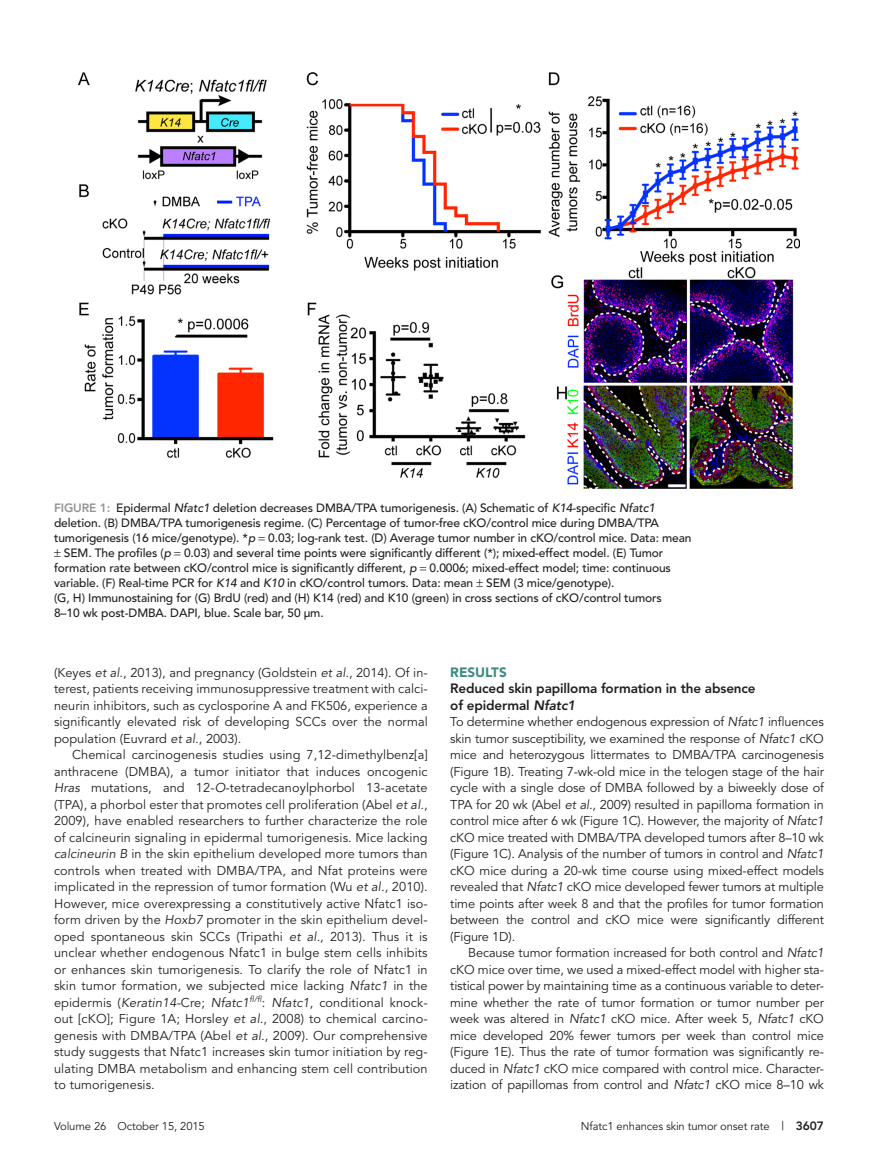
<style>
.page{position:relative;width:878px;height:1175px;background:#fff}
.page>*{position:absolute;margin:0;border:0;box-sizing:border-box;transform-origin:0 0}
.H2afterH1{font:800 13.5px/16.5px "Avenir";letter-spacing:-.01em;color:#231f20}
.t1{font:900 13.5px "Avenir";color:#3e8c83}
.Para{font:12.75px/16.5px "Avenir";letter-spacing:.005em;color:#231f20;text-align:justify}
.ParaFL{font:12.75px/16.5px "Avenir";letter-spacing:-.01em;color:#231f20;text-align:justify}
.FigCaption_35_5p{font:500 12px "Avenir";letter-spacing:-.01em;color:#231f20}
.ParaFL-2{font:11.25px "Avenir";letter-spacing:-.01em;color:#231f20}
.s1{font-weight:800;color:#939598}
.s2{font-style:italic}
.s3{font-size:12px}
.s4{font-weight:800;font-size:12px}
</style>
<div class="page">
<img style="left:79px;top:72px;width:720px;height:416px">
<p class="FigCaption_35_5p" style="left:54px;top:501px;width:602px"><span class="s1">FIGURE 1:</span> Epidermal <span class="s2">Nfatc1</span> deletion decreases DMBA/TPA tumorigenesis. (A) Schematic of <span class="s2">K14</span>-specific <span class="s2">Nfatc1</span></p>
<p class="FigCaption_35_5p" style="left:54px;top:516px;width:606px">deletion. (B) DMBA/TPA tumorigenesis regime. (C) Percentage of tumor-free cKO/control mice during DMBA/TPA</p>
<p class="FigCaption_35_5p" style="left:54px;top:531px;width:639px">tumorigenesis (16 mice/genotype). *<span class="s2">p</span> 0.03; log-rank test. (D) Average tumor number in cKO/control mice. Data: mean</p>
<p class="FigCaption_35_5p" style="left:64px;top:546px;width:601px">SEM. The profiles (<span class="s2">p</span> 0.03) and several time points were significantly different (*); mixed-effect model. (E) Tumor</p>
<p class="FigCaption_35_5p" style="left:54px;top:561px;width:618px">formation rate between cKO/control mice is significantly different, <span class="s2">p</span> 0.0006; mixed-effect model; time: continuous</p>
<p class="FigCaption_35_5p" style="left:54px;top:576px;width:562px">variable. (F) Real-time PCR for <span class="s2">K14</span> and <span class="s2">K10</span> in cKO/control tumors. Data: mean SEM (3 mice/genotype).</p>
<p class="FigCaption_35_5p" style="left:54px;top:591px;width:609px">(G, H) Immunostaining for (G) BrdU (red) and (H) K14 (red) and K10 (green) in cross sections of cKO/control tumors</p>
<p class="FigCaption_35_5p" style="left:54px;top:606px;width:271px">8–10 wk post-DMBA. DAPI, blue. Scale bar, 50 μm.</p>
<p class="Para" style="left:54px;top:664px;width:375px">(Keyes <span class="s2">et al.</span>, 2013), and pregnancy (Goldstein <span class="s2">et al.</span>, 2014). Of in&shy;terest, patients receiving immunosuppressive treatment with calci&shy;neurin inhibitors, such as cyclosporine A and FK506, experience a significantly elevated risk of developing SCCs over the normal population (Euvrard <span class="s2">et al.</span>, 2003).</p>
<p class="Para" style="left:54px;top:746px;width:375px;text-indent:18px">Chemical carcinogenesis studies using 7,12-dimethylbenz[a] anthracene (DMBA), a tumor initiator that induces oncogenic <span class="s2">Hras</span> mutations, and 12-<span class="s2">O</span>-tetradecanoylphorbol 13-acetate (TPA), a phorbol ester that promotes cell proliferation (Abel <span class="s2">et al.</span>, 2009), have enabled researchers to further characterize the role of calcineurin signaling in epidermal tumorigenesis. Mice lacking <span class="s2">calcineurin B</span> in the skin epithelium developed more tumors than controls when treated with DMBA/TPA, and Nfat proteins were implicated in the repression of tumor formation (Wu <span class="s2">et al.</span>, 2010).<br>However, mice overexpressing a constitutively active Nfatc1 iso&shy;form driven by the <span class="s2">Hoxb7</span> promoter in the skin epithelium devel&shy;oped spontaneous skin SCCs (Tripathi <span class="s2">et al.</span>, 2013). Thus it is unclear whether endogenous Nfatc1 in bulge stem cells inhibits or enhances skin tumorigenesis. To clarify the role of Nfatc1 in skin tumor formation, we subjected mice lacking <span class="s2">Nfatc1</span> in the epidermis (<span class="s2">Keratin14-</span>Cre; <span class="s2">Nfatc1</span><sup>fl/fl</sup>: <span class="s2">Nfatc1</span>, conditional knock&shy;out [cKO]; Figure 1A; Horsley <span class="s2">et al.</span>, 2008) to chemical carcino&shy;genesis with DMBA/TPA (Abel <span class="s2">et al.</span>, 2009). Our comprehensive study suggests that Nfatc1 increases skin tumor initiation by reg&shy;ulating DMBA metabolism and enhancing stem cell contribution to tumorigenesis.</p>
<h1 class="t1" style="left:450px;top:663px;width:58px">RESULTS</h1>
<p class="H2afterH1" style="left:450px;top:680px;width:307px">Reduced skin papilloma formation in the absence of epidermal <span class="s2">Nfatc1</span></p>
<p class="ParaFL" style="left:450px;top:713px;width:375px">To determine whether endogenous expression of <span class="s2">Nfatc1</span> influences skin tumor susceptibility, we examined the response of <span class="s2">Nfatc1</span> cKO mice and heterozygous littermates to DMBA/TPA carcinogenesis (Figure 1B). Treating 7-wk-old mice in the telogen stage of the hair cycle with a single dose of DMBA followed by a biweekly dose of TPA for 20 wk (Abel <span class="s2">et al.</span>, 2009) resulted in papilloma formation in control mice after 6 wk (Figure 1C). However, the majority of <span class="s2">Nfatc1 </span>cKO mice treated with DMBA/TPA developed tumors after 8–10 wk (Figure 1C). Analysis of the number of tumors in control and <span class="s2">Nfatc1 </span>cKO mice during a 20-wk time course using mixed-effect models revealed that <span class="s2">Nfatc1</span> cKO mice developed fewer tumors at multiple time points after week 8 and that the profiles for tumor formation between the control and cKO mice were significantly different (Figure 1D).</p>
<p class="Para" style="left:450px;top:944px;width:375px;text-indent:18px">Because tumor formation increased for both control and <span class="s2">Nfatc1 </span>cKO mice over time, we used a mixed-effect model with higher sta&shy;tistical power by maintaining time as a continuous variable to deter&shy;mine whether the rate of tumor formation or tumor number per week was altered in <span class="s2">Nfatc1</span> cKO mice. After week 5, <span class="s2">Nfatc1</span> cKO mice developed 20% fewer tumors per week than control mice (Figure 1E). Thus the rate of tumor formation was significantly re&shy;duced in <span class="s2">Nfatc1</span> cKO mice compared with control mice. Character&shy;ization of papillomas from control and <span class="s2">Nfatc1</span> cKO mice 8–10 wk</p>
<p class="ParaFL-2" style="left:54px;top:1119px;width:152px">Volume 26 October 15, 2015</p>
<p class="ParaFL-2" style="left:581px;top:1119px;width:244px">Nfatc1 enhances skin tumor onset rate <span class="s3">|</span> <span class="s4">3607</span></p>
</div>
